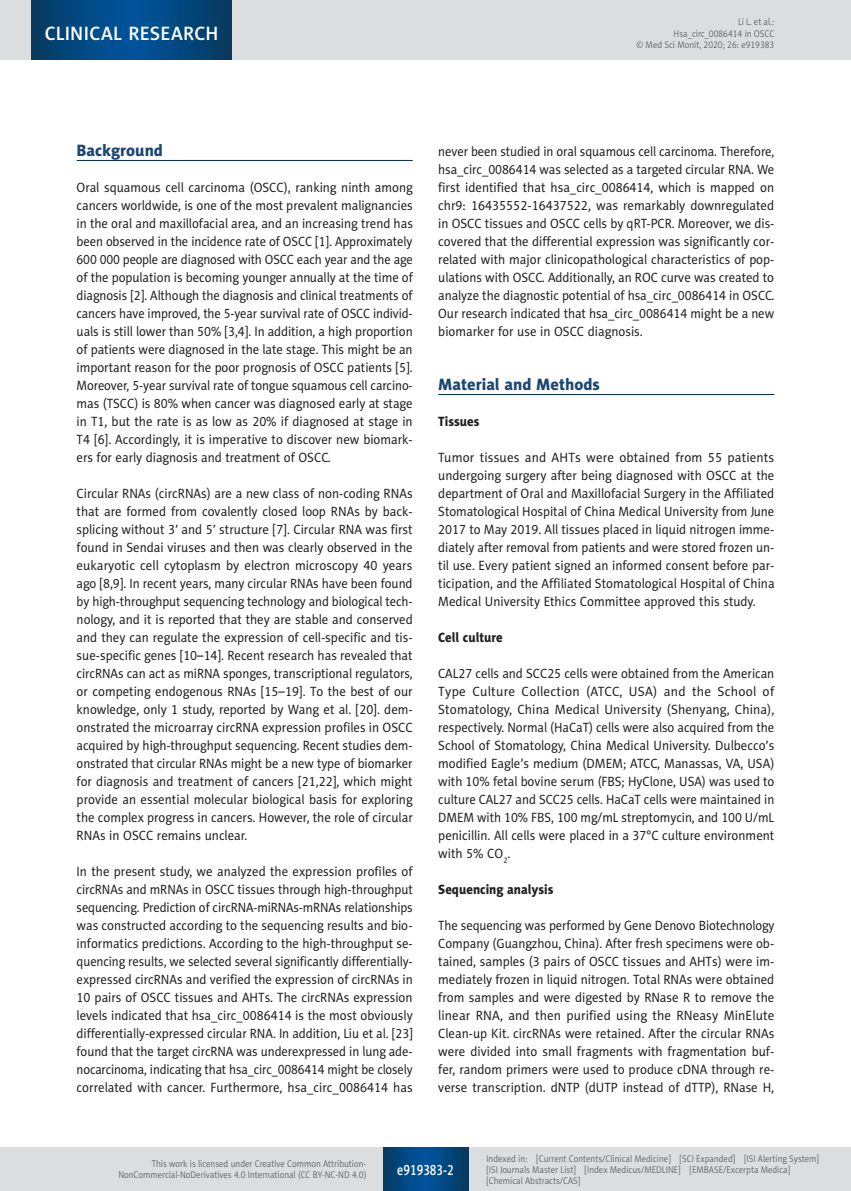
<style>
.page{position:relative;width:851px;height:1191px;background:#fff}
.page>*{position:absolute;margin:0;border:0;box-sizing:border-box;transform-origin:0 0}
.t1{font:19.5px "Naomi Sans EFN Medium";letter-spacing:.015em;color:#fff}
.MSM_Headline_1{font:16.5px "Naomi Sans EFN Heavy";color:#1a4574}
.MSM_e-PAGINA{font:15px "Naomi Sans EFN Medium";color:#fff;scale:.8 1}
.MSM_Body{font:13.5px/18px "Naomi Sans EFN";color:#231f20;text-align:justify;scale:.95 1}
.MSM_Body-2{font:13.5px/18px "Naomi Sans EFN";color:#231f20;text-align:justify;scale:.93 1}
.MSM_Body-3{font:13.5px/18px "Naomi Sans EFN";color:#231f20;text-align:justify}
.MSM_Headline_2{font:13.5px "Naomi Sans EFN Heavy";color:#231f20;scale:.95 1}
.MSM_pagina_sygnatura{font:9.75px/11.2px "Naomi Sans EFN Light";color:#57585a;scale:.9 1}
.MSM_pagina_zywa{font:9.75px/11.2px "Naomi Sans EFN Light";color:#57585a;text-align:right;scale:.9 1}
</style>
<div class="page">
<hr style="left:77px;top:160px;width:335px;height:1px;background:#00295c">
<hr style="left:438px;top:394px;width:336px;height:1px;background:#00295c">
<div style="left:0;top:1148px;width:850px;height:43px;background:#dcdddf"></div>
<svg style="left:383px;top:1147px;width:85px;height:43px;background:#02477e"></svg>
<div style="left:0;top:0;width:850px;height:60px;background:#dcdddf"></div>
<hr style="left:850px;top:0;width:1px;height:60px;background:#dcdddf">
<svg style="left:32px;top:0;width:200px;height:60px;background:#02477e"></svg>
<h1 class="t1" style="left:45px;top:22px;width:175px">CLINICAL RESEARCH</h1>
<p class="MSM_pagina_zywa" style="left:673px;top:16px;width:113px">Li L. et al.:<br>Hsa_circ_0086414 in OSCC</p>
<p class="MSM_pagina_sygnatura" style="left:636px;top:39px;width:154px">© Med Sci Monit, 2020; 26: e919383</p>
<p class="MSM_Headline_1" style="left:77px;top:140px;width:88px">Background</p>
<p class="MSM_Body" style="left:77px;top:178px;width:355px">Oral squamous cell carcinoma (OSCC), ranking ninth among cancers worldwide, is one of the most prevalent malignancies in the oral and maxillofacial area, and an increasing trend has been observed in the incidence rate of OSCC [1]. Approximately 600 000 people are diagnosed with OSCC each year and the age of the population is becoming younger annually at the time of diagnosis [2]. Although the diagnosis and clinical treatments of cancers have improved, the 5-year survival rate of OSCC individ&shy;uals is still lower than 50% [3,4]. In addition, a high proportion of patients were diagnosed in the late stage. This might be an important reason for the poor prognosis of OSCC patients [5].<br>Moreover, 5-year survival rate of tongue squamous cell carcino&shy;mas (TSCC) is 80% when cancer was diagnosed early at stage in T1, but the rate is as low as 20% if diagnosed at stage in T4 [6]. Accordingly, it is imperative to discover new biomark&shy;ers for early diagnosis and treatment of OSCC.</p>
<p class="MSM_Body" style="left:77px;top:484px;width:355px">Circular RNAs (circRNAs) are a new class of non-coding RNAs that are formed from covalently closed loop RNAs by back&shy;splicing without 3’ and 5’ structure [7]. Circular RNA was first found in Sendai viruses and then was clearly observed in the eukaryotic cell cytoplasm by electron microscopy 40 years ago [8,9]. In recent years, many circular RNAs have been found by high-throughput sequencing technology and biological tech&shy;nology, and it is reported that they are stable and conserved and they can regulate the expression of cell-specific and tis&shy;sue-specific genes [10–14]. Recent research has revealed that circRNAs can act as miRNA sponges, transcriptional regulators, or competing endogenous RNAs [15–19]. To the best of our knowledge, only 1 study, reported by Wang et al. [20]. dem&shy;onstrated the microarray circRNA expression profiles in OSCC acquired by high-throughput sequencing. Recent studies dem&shy;onstrated that circular RNAs might be a new type of biomarker for diagnosis and treatment of cancers [21,22], which might provide an essential molecular biological basis for exploring the complex progress in cancers. However, the role of circular RNAs in OSCC remains unclear.</p>
<p class="MSM_Body" style="left:77px;top:862px;width:355px">In the present study, we analyzed the expression profiles of circRNAs and mRNAs in OSCC tissues through high-throughput sequencing. Prediction of circRNA-miRNAs-mRNAs relationships was constructed according to the sequencing results and bio&shy;informatics predictions. According to the high-throughput se&shy;quencing results, we selected several significantly differentially&shy;expressed circRNAs and verified the expression of circRNAs in 10 pairs of OSCC tissues and AHTs. The circRNAs expression levels indicated that hsa_circ_0086414 is the most obviously differentially-expressed circular RNA. In addition, Liu et al. [23] found that the target circRNA was underexpressed in lung ade&shy;nocarcinoma, indicating that hsa_circ_0086414 might be closely correlated with cancer. Furthermore, hsa_circ_0086414 has</p>
<p class="MSM_Body-2" style="left:438px;top:142px;width:363px">never been studied in oral squamous cell carcinoma. Therefore, hsa_circ_0086414 was selected as a targeted circular RNA. We first identified that hsa_circ_0086414, which is mapped on chr9: 16435552-16437522, was remarkably downregulated in OSCC tissues and OSCC cells by qRT-PCR. Moreover, we dis&shy;covered that the differential expression was significantly cor&shy;related with major clinicopathological characteristics of pop&shy;ulations with OSCC. Additionally, an ROC curve was created to analyze the diagnostic potential of hsa_circ_0086414 in OSCC.<br>Our research indicated that hsa_circ_0086414 might be a new biomarker for use in OSCC diagnosis.</p>
<p class="MSM_Headline_1" style="left:438px;top:374px;width:163px">Material and Methods</p>
<p class="MSM_Headline_2" style="left:438px;top:413px;width:45px">Tissues</p>
<p class="MSM_Body-3" style="left:438px;top:448px;width:338px">Tumor tissues and AHTs were obtained from 55 patients undergoing surgery after being diagnosed with OSCC at the department of Oral and Maxillofacial Surgery in the Affiliated Stomatological Hospital of China Medical University from June 2017 to May 2019. All tissues placed in liquid nitrogen imme&shy;diately after removal from patients and were stored frozen un&shy;til use. Every patient signed an informed consent before par&shy;ticipation, and the Affiliated Stomatological Hospital of China Medical University Ethics Committee approved this study.</p>
<p class="MSM_Headline_2" style="left:438px;top:629px;width:69px">Cell culture</p>
<p class="MSM_Body" style="left:438px;top:664px;width:355px">CAL27 cells and SCC25 cells were obtained from the American Type Culture Collection (ATCC, USA) and the School of Stomatology, China Medical University (Shenyang, China), respectively. Normal (HaCaT) cells were also acquired from the School of Stomatology, China Medical University. Dulbecco’s modified Eagle’s medium (DMEM; ATCC, Manassas, VA, USA) with 10% fetal bovine serum (FBS; HyClone, USA) was used to culture CAL27 and SCC25 cells. HaCaT cells were maintained in DMEM with 10% FBS, 100 mg/mL streptomycin, and 100 U/mL penicillin. All cells were placed in a 37°C culture environment with 5% CO<sub>2</sub>.</p>
<p class="MSM_Headline_2" style="left:438px;top:881px;width:123px">Sequencing analysis</p>
<p class="MSM_Body-2" style="left:438px;top:916px;width:363px">The sequencing was performed by Gene Denovo Biotechnology Company (Guangzhou, China). After fresh specimens were ob&shy;tained, samples (3 pairs of OSCC tissues and AHTs) were im&shy;mediately frozen in liquid nitrogen. Total RNAs were obtained from samples and were digested by RNase R to remove the linear RNA, and then purified using the RNeasy MinElute Clean-up Kit. circRNAs were retained. After the circular RNAs were divided into small fragments with fragmentation buf&shy;fer, random primers were used to produce cDNA through re&shy;verse transcription. dNTP (dUTP instead of dTTP), RNase H,</p>
<p class="MSM_pagina_sygnatura" style="left:118px;top:1158px;width:277px;text-align:right">This work is licensed under Creative Common Attribution-<br>NonCommercial-NoDerivatives 4.0 International (CC BY-NC-ND 4.0)</p>
<p class="MSM_e-PAGINA" style="left:397px;top:1160px;width:72px">e919383-2</p>
<p class="MSM_pagina_sygnatura" style="left:486px;top:1152px;width:371px">Indexed in: [Current Contents/Clinical Medicine] [SCI Expanded] [ISI Alerting System] [ISI Journals Master List] [Index Medicus/MEDLINE] [EMBASE/Excerpta Medica] [Chemical Abstracts/CAS]</p>
</div>
